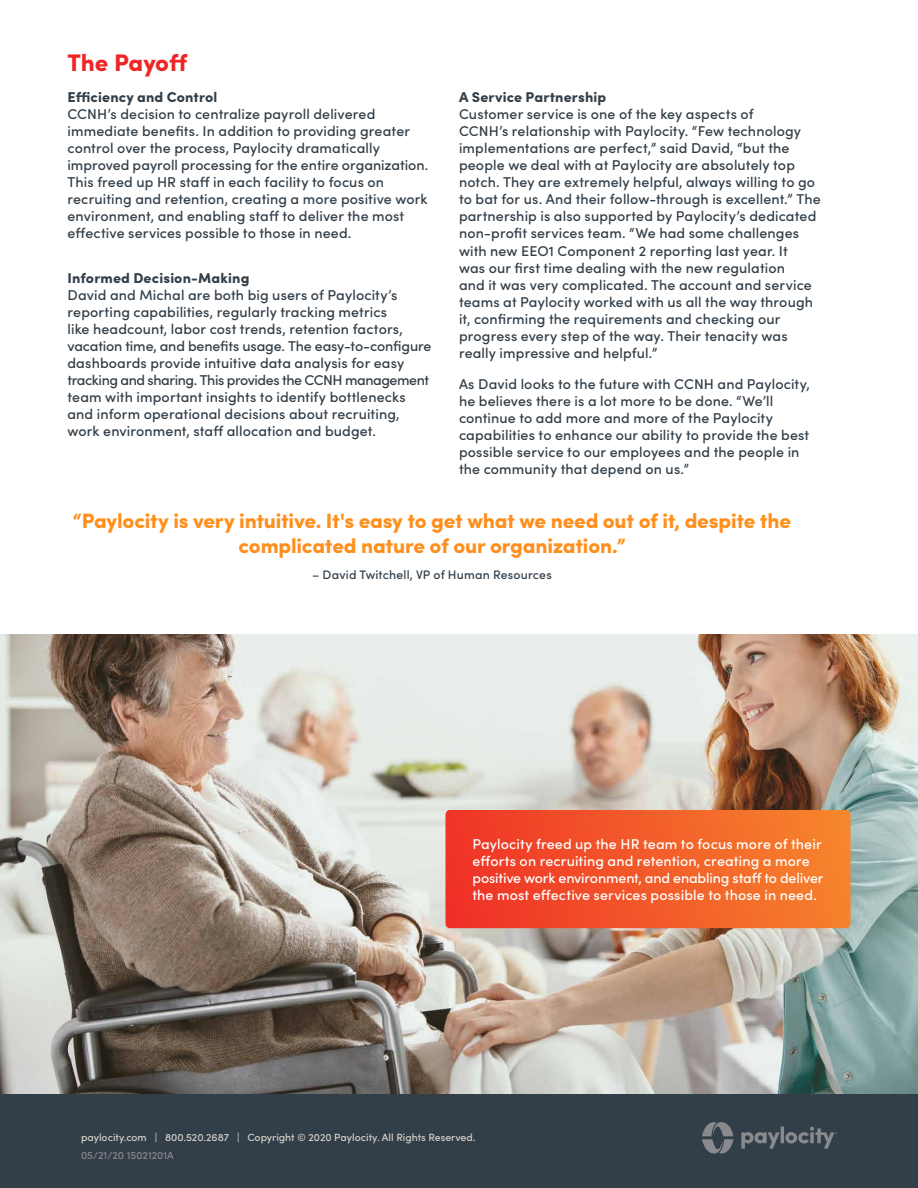
<style>
.page{position:relative;width:918px;height:1188px;background:#fff}
.page>*{position:absolute;margin:0;border:0;box-sizing:border-box;transform-origin:0 0}
.t1{font:900 24px "Sofia Pro";letter-spacing:-.005em;color:#ee2626}
.t2{font:900 20.7px/24.9px "Sofia Pro";letter-spacing:-.01em;color:#ff8f1c;text-align:center}
.t3{font:500 14.25px/17.1px "Sofia Pro";letter-spacing:.01em;color:#323e48}
.t4{font:500 14.25px/17.1px "Sofia Pro";letter-spacing:.005em;color:#fff}
.t5{font:900 14.25px "Sofia Pro";letter-spacing:.01em;color:#323e48}
.t6{font:500 12.3px "Sofia Pro";letter-spacing:.015em;color:#323e48}
.t7{font:500 10.5px "Sofia Pro";color:#d6d1ca}
.t8{font:500 10.5px "Sofia Pro";color:#898a8d}
</style>
<div class="page">
<div style="left:0;top:1094px;width:918px;height:94px;background:#323e48"></div>
<svg style="left:702px;top:1122px;width:32px;height:31px"></svg>
<svg style="left:741px;top:1127px;width:96px;height:22px"></svg>
<img style="left:0;top:634px;width:918px;height:460px">
<svg style="left:446px;top:810px;width:404px;height:118px;background:#f25a29"></svg>
<h1 class="t1" style="left:68px;top:44px;width:121px">The Payoff</h1>
<p class="t5" style="left:68px;top:85px;width:151px">Efficiency and Control</p>
<p class="t3" style="left:68px;top:104px;width:362px">CCNH’s decision to centralize payroll delivered immediate benefits. In addition to providing greater control over the process, Paylocity dramatically improved payroll processing for the entire organization.<br>This freed up HR staff in each facility to focus on recruiting and retention, creating a more positive work environment, and enabling staff to deliver the most effective services possible to those in need.</p>
<p class="t5" style="left:68px;top:266px;width:184px">Informed Decision-Making</p>
<p class="t3" style="left:68px;top:285px;width:365px">David and Michal are both big users of Paylocity’s reporting capabilities, regularly tracking metrics<br>like headcount, labor cost trends, retention factors, vacation time, and benefits usage. The easy-to-configure dashboards provide intuitive data analysis for easy tracking and sharing. This provides the CCNH management team with important insights to identify bottlenecks and inform operational decisions about recruiting, work environment, staff allocation and budget.</p>
<p class="t5" style="left:459px;top:85px;width:149px">A Service Partnership</p>
<p class="t3" style="left:459px;top:104px;width:363px">Customer service is one of the key aspects of<br>CCNH’s relationship with Paylocity. “Few technology implementations are perfect,” said David, “but the people we deal with at Paylocity are absolutely top notch. They are extremely helpful, always willing to go to bat for us. And their follow-through is excellent.” The partnership is also supported by Paylocity’s dedicated non-profit services team. “We had some challenges with new EEO1 Component 2 reporting last year. It<br>was our first time dealing with the new regulation<br>and it was very complicated. The account and service teams at Paylocity worked with us all the way through it, confirming the requirements and checking our progress every step of the way. Their tenacity was really impressive and helpful.”</p>
<p class="t3" style="left:459px;top:374px;width:352px">As David looks to the future with CCNH and Paylocity, he believes there is a lot more to be done. “We’ll continue to add more and more of the Paylocity capabilities to enhance our ability to provide the best possible service to our employees and the people in the community that depend on us.”</p>
<h2 class="t2" style="left:73px;top:506px;width:720px">“Paylocity is very intuitive. It's easy to get what we need out of it, despite the complicated nature of our organization.”</h2>
<p class="t6" style="left:312px;top:566px;width:241px">– David Twitchell, VP of Human Resources</p>
<p class="t4" style="left:472px;top:834px;width:352px">Paylocity freed up the HR team to focus more of their efforts on recruiting and retention, creating a more positive work environment, and enabling staff to deliver the most effective services possible to those in need.</p>
<p class="t7" style="left:81px;top:1130px;width:396px">paylocity.com | 800.520.2687 | Copyright © 2020 Paylocity. All Rights Reserved.</p>
<p class="t8" style="left:81px;top:1148px;width:94px">05/21/20 15021201A</p>
</div>
